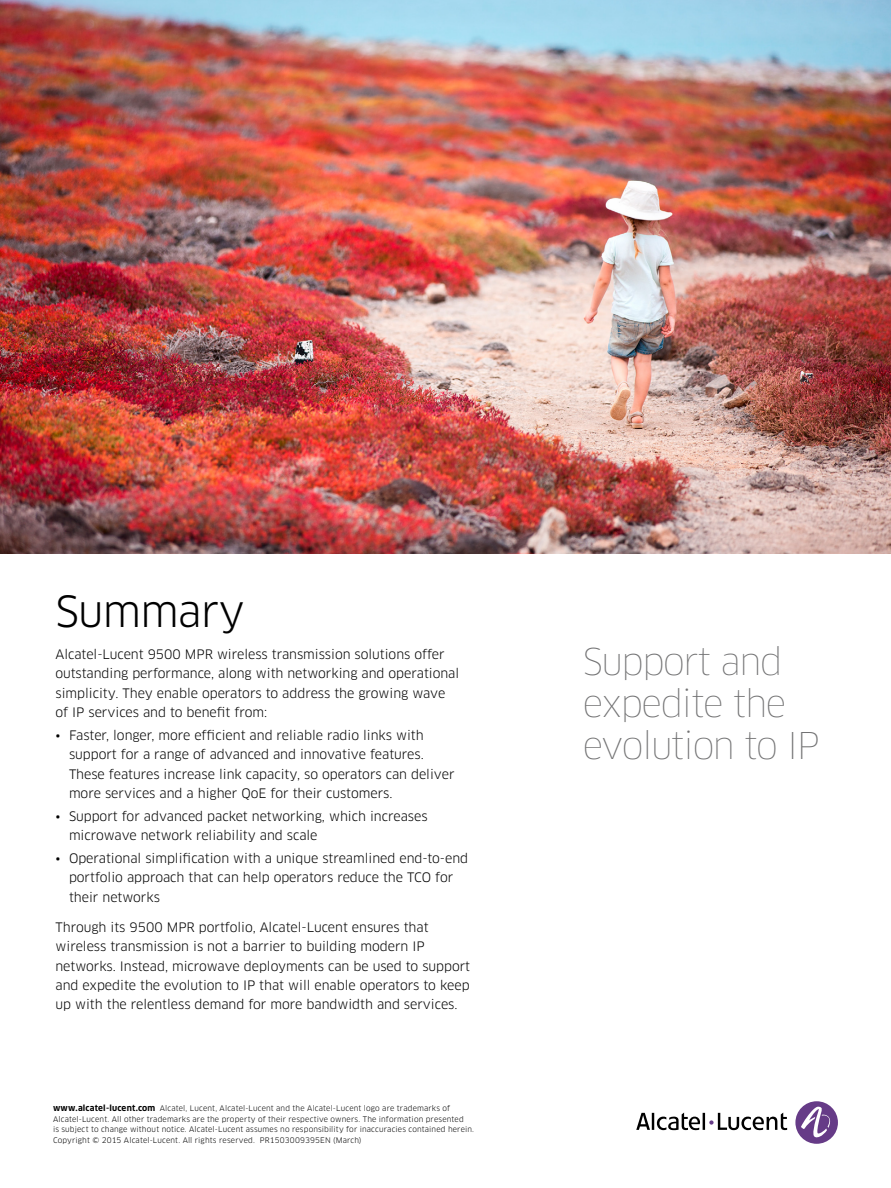
<style>
.page{position:relative;width:891px;height:1188px;background:#fff}
.page>*{position:absolute;margin:0;border:0;box-sizing:border-box;transform-origin:0 0}
.t1{font:42px "Clan OT";letter-spacing:-.02em;color:#000}
.t2{font:100 36px/42px "Clan OT";letter-spacing:-.04em;color:#727273}
.t3{font:12.75px/19.5px "Clan OT";letter-spacing:-.005em;color:#000}
.t4{font:7.5px/10.5px "Clan OT";letter-spacing:.02em;color:#000}
.s1{font-weight:700;font-size:8.25px}
</style>
<div class="page">
<div style="left:795px;top:1101px;width:43px;height:43px;background:#663b87;border-radius:50%"></div>
<svg style="left:801px;top:1106px;width:32px;height:32px"></svg>
<svg style="left:636px;top:1113px;width:151px;height:17px"></svg>
<img style="left:0;top:0;width:891px;height:554px">
<h1 class="t1" style="left:56px;top:587px;width:191px">Summary</h1>
<p class="t3" style="left:56px;top:644px;width:405px">Alcatel-Lucent 9500 MPR wireless transmission solutions offer outstanding performance, along with networking and operational simplicity. They enable operators to address the growing wave of IP services and to benefit from:</p>
<p class="t3" style="left:69px;top:725px;width:387px;text-indent:-14px">• Faster, longer, more efficient and reliable radio links with support for a range of advanced and innovative features.<br>These features increase link capacity, so operators can deliver more services and a higher QoE for their customers.</p>
<p class="t3" style="left:69px;top:806px;width:360px;text-indent:-14px">• Support for advanced packet networking, which increases microwave network reliability and scale</p>
<p class="t3" style="left:69px;top:848px;width:401px;text-indent:-14px">• Operational simplification with a unique streamlined end-to-end portfolio approach that can help operators reduce the TCO for their networks</p>
<p class="t3" style="left:56px;top:917px;width:416px">Through its 9500 MPR portfolio, Alcatel-Lucent ensures that wireless transmission is not a barrier to building modern IP networks. Instead, microwave deployments can be used to support and expedite the evolution to IP that will enable operators to keep up with the relentless demand for more bandwidth and services.</p>
<p class="t4" style="left:53px;top:1103px;width:422px"><span class="s1">www.alcatel-lucent.com</span> Alcatel, Lucent, Alcatel-Lucent and the Alcatel-Lucent logo are trademarks of Alcatel-Lucent. All other trademarks are the property of their respective owners. The information presented<br>is subject to change without notice. Alcatel-Lucent assumes no responsibility for inaccuracies contained herein.<br>Copyright © 2015 Alcatel-Lucent. All rights reserved. PR1503009395EN (March)</p>
<h2 class="t2" style="left:583px;top:640px;width:239px">Support and expedite the evolution to IP</h2>
</div>
